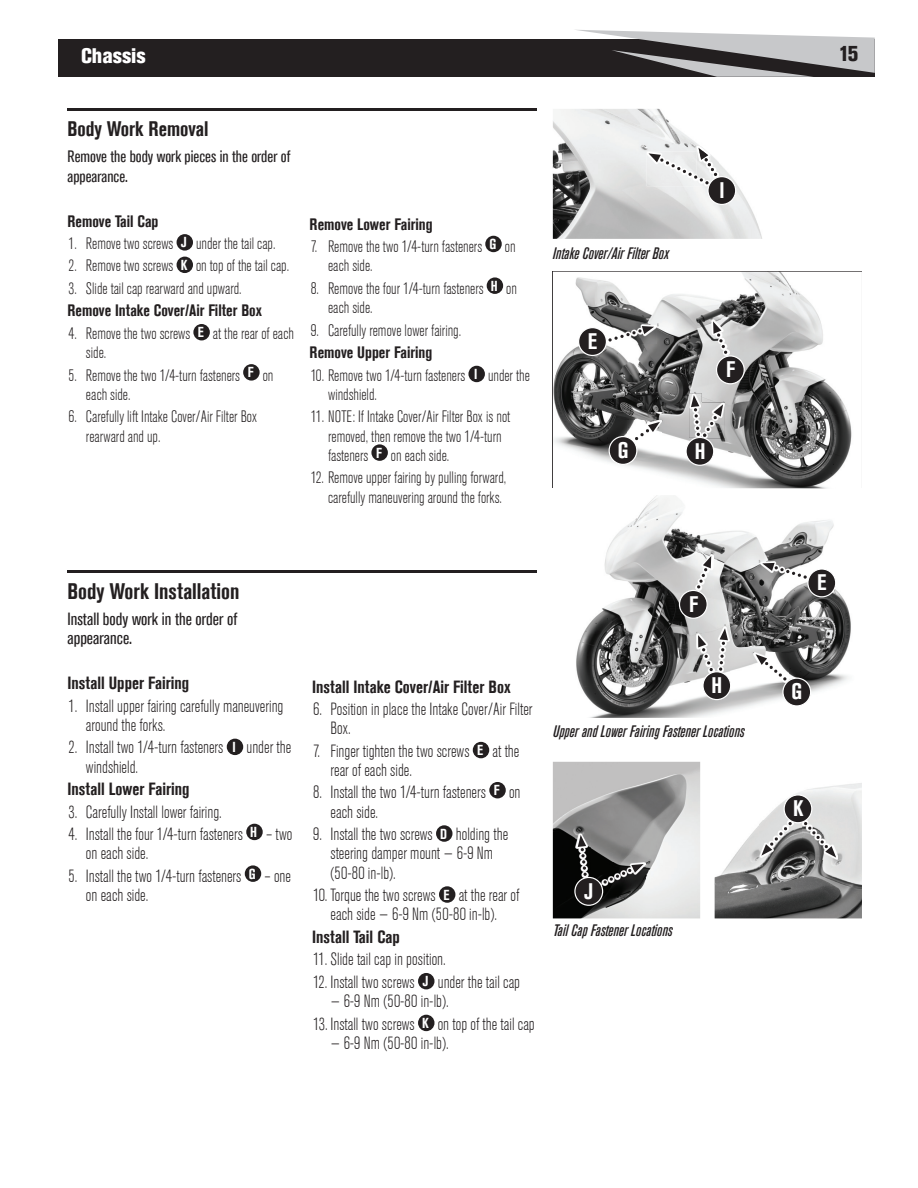
<style>
.page{position:relative;width:918px;height:1188px;background:#fff}
.page>*{position:absolute;margin:0;border:0;box-sizing:border-box;transform-origin:0 0}
.t1{font:700 condensed 22.5px "Akzidenz Grotesk Std";color:#231f20}
.t2{font:700 condensed 22.5px "Akzidenz Grotesk Std";color:#fff}
.t3{font:800 condensed 21.45px "Akzidenz Grotesk Std";color:#231f20}
.t4{font:700 condensed 21px "Akzidenz Grotesk Std";color:#231f20}
.t5{font:800 condensed 21px "Akzidenz Grotesk Std";color:#fff}
.t6{font:300 condensed 17.7px/19.2px "Akzidenz Grotesk Std";color:#231f20}
.t7{font:700 condensed 17.7px "Akzidenz Grotesk Std";color:#231f20}
.t8{font:condensed 17.7px/19.2px "Akzidenz Grotesk Std";color:#231f20}
.t9{font:300 condensed 16.5px/19.2px "Akzidenz Grotesk Std";color:#231f20}
.t10{font:italic 500 condensed 16.5px "Akzidenz Grotesk Std";color:#231f20}
.t11{font:700 condensed 16.5px "Akzidenz Grotesk Std";color:#231f20}
.t12{font:condensed 16.5px/19.2px "Akzidenz Grotesk Std";color:#231f20}
.s1{font-weight:700;font-size:14.4px;color:#fff}
</style>
<div class="page">
<div style="left:58px;top:40px;width:817px;height:37px;background:#231f20"></div>
<svg style="left:574px;top:30px;width:301px;height:47px"></svg>
<hr style="left:68px;top:108px;width:469px;height:2px;background:#231f20">
<div style="left:177px;top:234px;width:16px;height:17px;background:#231f20;border-radius:50%"></div>
<div style="left:177px;top:257px;width:16px;height:16px;background:#231f20;border-radius:50%"></div>
<div style="left:193px;top:324px;width:17px;height:16px;background:#231f20;border-radius:50%"></div>
<div style="left:243px;top:364px;width:17px;height:17px;background:#231f20;border-radius:50%"></div>
<div style="left:485px;top:236px;width:17px;height:16px;background:#231f20;border-radius:50%"></div>
<div style="left:487px;top:277px;width:16px;height:17px;background:#231f20;border-radius:50%"></div>
<div style="left:468px;top:366px;width:17px;height:16px;background:#231f20;border-radius:50%"></div>
<div style="left:371px;top:444px;width:17px;height:17px;background:#231f20;border-radius:50%"></div>
<img style="left:553px;top:272px;width:299px;height:216px">
<img style="left:553px;top:109px;width:209px;height:130px">
<img style="left:576px;top:495px;width:275px;height:223px">
<img style="left:553px;top:762px;width:147px;height:156px">
<img style="left:715px;top:783px;width:147px;height:135px">
<img style="left:754px;top:652px;width:34px;height:30px">
<svg style="left:756px;top:654px;width:55px;height:53px"></svg>
<img style="left:760px;top:561px;width:49px;height:20px">
<svg style="left:762px;top:563px;width:74px;height:34px"></svg>
<img style="left:695px;top:554px;width:18px;height:36px">
<svg style="left:679px;top:556px;width:32px;height:63px;background:#a09f9f"></svg>
<hr style="left:68px;top:571px;width:469px;height:2px;background:#231f20">
<div style="left:227px;top:739px;width:16px;height:16px;background:#231f20;border-radius:50%"></div>
<div style="left:246px;top:824px;width:17px;height:16px;background:#231f20;border-radius:50%"></div>
<div style="left:245px;top:865px;width:16px;height:17px;background:#231f20;border-radius:50%"></div>
<div style="left:473px;top:742px;width:16px;height:16px;background:#231f20;border-radius:50%"></div>
<div style="left:489px;top:782px;width:17px;height:16px;background:#231f20;border-radius:50%"></div>
<div style="left:436px;top:825px;width:17px;height:17px;background:#231f20;border-radius:50%"></div>
<div style="left:439px;top:886px;width:16px;height:17px;background:#231f20;border-radius:50%"></div>
<div style="left:418px;top:973px;width:17px;height:16px;background:#231f20;border-radius:50%"></div>
<div style="left:418px;top:1015px;width:17px;height:16px;background:#231f20;border-radius:50%"></div>
<img style="left:697px;top:146px;width:22px;height:2px">
<img style="left:711px;top:320px;width:18px;height:36px">
<img style="left:723px;top:403px;width:2px;height:36px">
<img style="left:802px;top:820px;width:36px;height:39px">
<img style="left:644px;top:862px;width:1px;height:26px">
<img style="left:689px;top:393px;width:13px;height:2px">
<img style="left:760px;top:820px;width:1px;height:37px">
<img style="left:576px;top:833px;width:15px;height:2px">
<img style="left:628px;top:420px;width:34px;height:26px">
<img style="left:607px;top:324px;width:49px;height:19px">
<svg style="left:713px;top:321px;width:32px;height:63px;background:#999899"></svg>
<svg style="left:685px;top:395px;width:38px;height:71px"></svg>
<svg style="left:761px;top:794px;width:75px;height:64px"></svg>
<svg style="left:574px;top:835px;width:70px;height:71px;background:#5a5a5a"></svg>
<svg style="left:609px;top:422px;width:51px;height:43px"></svg>
<svg style="left:578px;top:326px;width:76px;height:30px"></svg>
<img style="left:647px;top:151px;width:2px;height:35px">
<svg style="left:649px;top:148px;width:87px;height:57px"></svg>
<img style="left:717px;top:627px;width:13px;height:1px">
<img style="left:696px;top:633px;width:2px;height:40px">
<svg style="left:698px;top:628px;width:33px;height:72px"></svg>
<p class="t5" style="left:81px;top:44px;width:66px">Chassis</p>
<p class="t3" style="left:839px;top:41px;width:21px">15</p>
<p class="t4" style="left:68px;top:117px;width:143px">Body Work Removal</p>
<p class="t12" style="left:68px;top:147px;width:225px">Remove the body work pieces in the order of appearance .</p>
<p class="t11" style="left:68px;top:211px;width:92px">Remove Tail Cap</p>
<p class="t9" style="left:69px;top:234px;width:208px">1. Remove two screws <span class="s1">J</span> under the tail cap.</p>
<p class="t9" style="left:69px;top:257px;width:222px">2. Remove two screws <span class="s1">K</span> on top of the tail cap.</p>
<p class="t9" style="left:69px;top:279px;width:175px">3. Slide tail cap rearward and upward.</p>
<p class="t11" style="left:68px;top:301px;width:196px">Remove Intake Cover/Air Filter Box</p>
<p class="t9" style="left:86px;top:324px;width:209px;text-indent:-17px">4. Remove the two screws <span class="s1">E</span> at the rear of each side.</p>
<p class="t9" style="left:86px;top:366px;width:189px;text-indent:-17px">5. Remove the two 1/4-turn fasteners <sup>F</sup> on each side.</p>
<p class="t9" style="left:86px;top:408px;width:173px;text-indent:-17px">6. Carefully lift Intake Cover/Air Filter Box rearward and up.</p>
<p class="t11" style="left:310px;top:215px;width:125px">Remove Lower Fairing</p>
<p class="t9" style="left:328px;top:237px;width:189px;text-indent:-17px">7. Remove the two 1/4-turn fasteners <sup>G</sup> on each side.</p>
<p class="t9" style="left:328px;top:279px;width:190px;text-indent:-17px">8. Remove the four 1/4-turn fasteners <sup>H</sup> on each side.</p>
<p class="t9" style="left:311px;top:321px;width:152px">9. Carefully remove lower fairing.</p>
<p class="t11" style="left:310px;top:343px;width:124px">Remove Upper Fairing</p>
<p class="t9" style="left:328px;top:366px;width:203px;text-indent:-17px">10. Remove two 1/4-turn fasteners <span class="s1">I</span> under the windshield.</p>
<p class="t9" style="left:328px;top:408px;width:184px;text-indent:-17px">11. NOTE: If Intake Cover/Air Filter Box is not removed, then remove the two 1/4-turn fasteners <sup>F</sup> on each side.</p>
<p class="t9" style="left:311px;top:469px;width:197px;text-align:right">12. Remove upper fairing by pulling forward, carefully maneuvering around the forks.</p>
<p class="t10" style="left:553px;top:244px;width:118px">Intake Cover/Air Filter Box</p>
<p class="t2" style="left:588px;top:328px;width:11px">E</p>
<p class="t2" style="left:618px;top:437px;width:12px">G</p>
<p class="t2" style="left:719px;top:177px;width:7px">I</p>
<p class="t2" style="left:726px;top:357px;width:10px">F</p>
<p class="t2" style="left:695px;top:438px;width:12px">H</p>
<p class="t1" style="left:68px;top:578px;width:174px">Body Work Installation</p>
<p class="t8" style="left:68px;top:610px;width:172px">Install body work in the order of appearance .</p>
<p class="t7" style="left:68px;top:673px;width:123px">Install Upper Fairing</p>
<p class="t6" style="left:86px;top:697px;width:199px;text-indent:-17px">1. Install upper fairing carefully maneuvering around the forks.</p>
<p class="t6" style="left:86px;top:738px;width:207px;text-indent:-17px">2. Install two 1/4-turn fasteners <span class="s1">I</span> under the windshield.</p>
<p class="t7" style="left:68px;top:779px;width:124px">Install Lower Fairing</p>
<p class="t6" style="left:69px;top:803px;width:155px">3. Carefully Install lower fairing.</p>
<p class="t6" style="left:86px;top:825px;width:208px;text-indent:-17px">4. Install the four 1/4-turn fasteners <sup>H</sup> – two on each side.</p>
<p class="t6" style="left:86px;top:867px;width:207px;text-indent:-17px">5. Install the two 1/4-turn fasteners <sup>G</sup> – one on each side.</p>
<p class="t2" style="left:689px;top:591px;width:10px">F</p>
<p class="t7" style="left:312px;top:676px;width:200px">Install Intake Cover/Air Filter Box</p>
<p class="t6" style="left:331px;top:700px;width:204px;text-indent:-17px">6. Position in place the Intake Cover/Air Filter<br>Box.</p>
<p class="t6" style="left:331px;top:742px;width:190px;text-indent:-17px">7. Finger tighten the two screws <span class="s1">E</span> at the rear of each side.</p>
<p class="t6" style="left:331px;top:783px;width:191px;text-indent:-17px">8. Install the two 1/4-turn fasteners <sup>F</sup> on each side.</p>
<p class="t6" style="left:331px;top:825px;width:179px;text-indent:-17px">9. Install the two screws <span class="s1">D</span> holding the steering damper mount — 6-9 Nm (50-80 in-lb).</p>
<p class="t6" style="left:313px;top:886px;width:208px;text-align:center">10. Torque the two screws <span class="s1">E</span> at the rear of each side — 6-9 Nm (50-80 in-lb).</p>
<p class="t7" style="left:312px;top:927px;width:89px">Install Tail Cap</p>
<p class="t6" style="left:313px;top:950px;width:134px">11. Slide tail cap in position.</p>
<p class="t6" style="left:313px;top:973px;width:208px">12. Install two screws <span class="s1">J</span> under the tail cap</p>
<p class="t6" style="left:331px;top:992px;width:120px">— 6-9 Nm (50-80 in-lb).</p>
<p class="t6" style="left:313px;top:1014px;width:223px">13. Install two screws <span class="s1">K</span> on top of the tail cap</p>
<p class="t6" style="left:331px;top:1034px;width:120px">— 6-9 Nm (50-80 in-lb).</p>
<p class="t2" style="left:712px;top:672px;width:12px">H</p>
<p class="t10" style="left:553px;top:722px;width:193px">Upper and Lower Fairing Fastener Locations</p>
<p class="t2" style="left:585px;top:878px;width:10px">J</p>
<p class="t10" style="left:553px;top:921px;width:121px">Tail Cap Fastener Locations</p>
<p class="t2" style="left:817px;top:570px;width:11px">E</p>
<p class="t2" style="left:792px;top:679px;width:12px">G</p>
<p class="t2" style="left:793px;top:796px;width:12px">K</p>
</div>
